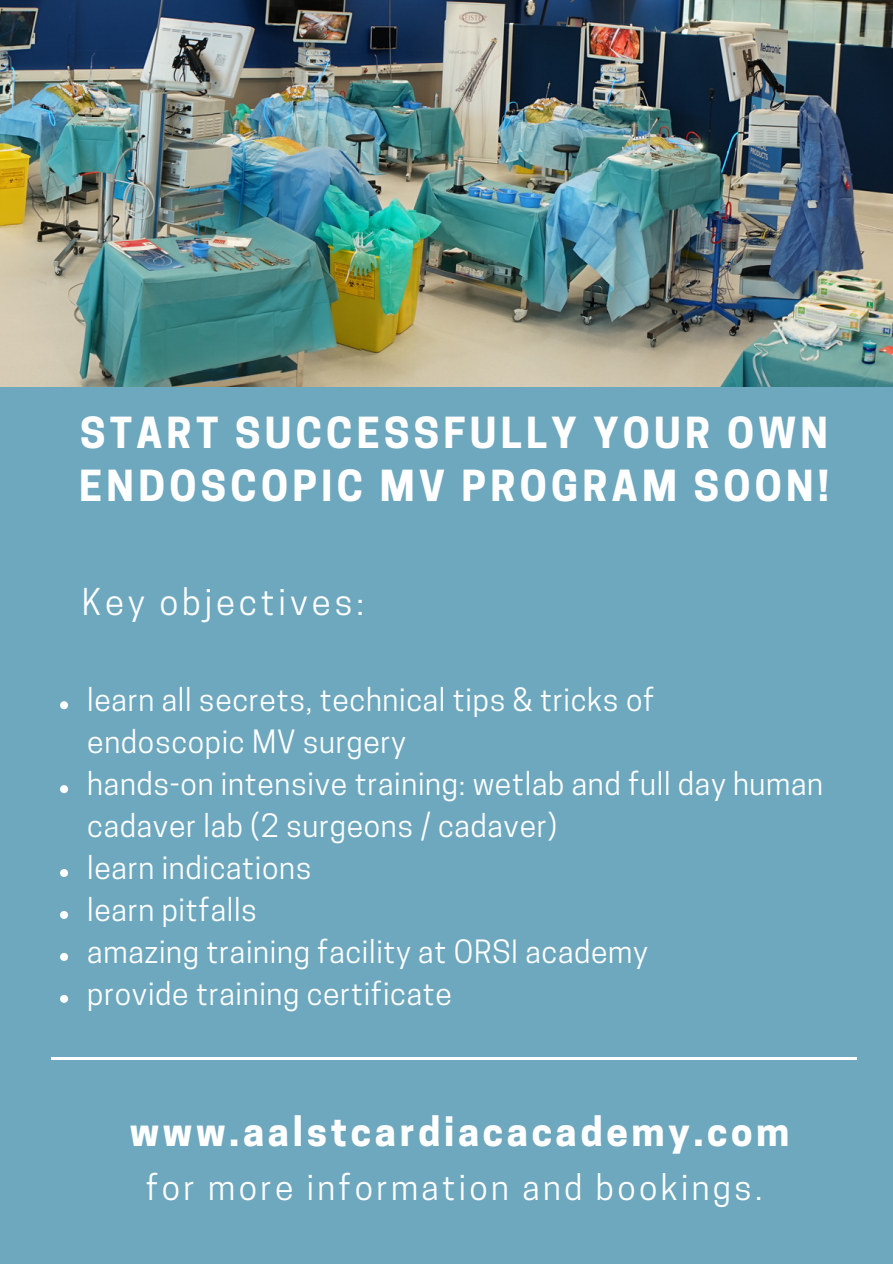
<style>
.page{position:relative;width:893px;height:1264px;background:#fff}
.page>*{position:absolute;margin:0;border:0;box-sizing:border-box;transform-origin:0 0}
.t1{font:700 40.2px/52.9px "Cooper Hewitt";letter-spacing:.11em;color:#fff}
.t2{font:700 38.55px "Cooper Hewitt";letter-spacing:.095em;color:#fff}
.t3{font:34.8px "Cooper Hewitt";letter-spacing:.11em;color:#fff}
.t4{font:33.6px "Cooper Hewitt";letter-spacing:.1em;color:#fff}
.t5{font:30.15px/42px "Cooper Hewitt";letter-spacing:.025em;color:#fff}
</style>
<div class="page">
<div style="left:0;top:331px;width:892px;height:932px;background:#6da8be"></div>
<svg style="left:60px;top:701px;width:8px;height:8px"></svg>
<svg style="left:60px;top:785px;width:8px;height:8px"></svg>
<svg style="left:60px;top:869px;width:8px;height:8px"></svg>
<svg style="left:60px;top:911px;width:8px;height:8px"></svg>
<svg style="left:60px;top:953px;width:8px;height:7px"></svg>
<svg style="left:60px;top:994px;width:8px;height:8px"></svg>
<hr style="left:51px;top:1057px;width:805px;height:2px;background:#fff">
<img style="left:0;top:0;width:892px;height:387px">
<p class="t1" style="left:79px;top:411px;width:750px">START SUCCESSFULLY YOUR OWN<br>ENDOSCOPIC MV PROGRAM SOON!</p>
<p class="t3" style="left:82px;top:589px;width:284px">Key objectives:</p>
<p class="t5" style="left:87px;top:682px;width:569px">learn all secrets, technical tips &amp; tricks of endoscopic MV surgery</p>
<p class="t5" style="left:87px;top:766px;width:737px">hands-on intensive training: wetlab and full day human cadaver lab (2 surgeons / cadaver)</p>
<p class="t5" style="left:87px;top:850px;width:226px">learn indications</p>
<p class="t5" style="left:87px;top:892px;width:171px">learn pitfalls</p>
<p class="t5" style="left:87px;top:934px;width:562px">amazing training facility at ORSI academy</p>
<p class="t5" style="left:87px;top:976px;width:366px">provide training certificate</p>
<p class="t2" style="left:130px;top:1116px;width:661px">www.aalstcardiacacademy.com</p>
<p class="t4" style="left:146px;top:1174px;width:618px">for more information and bookings.</p>
</div>
